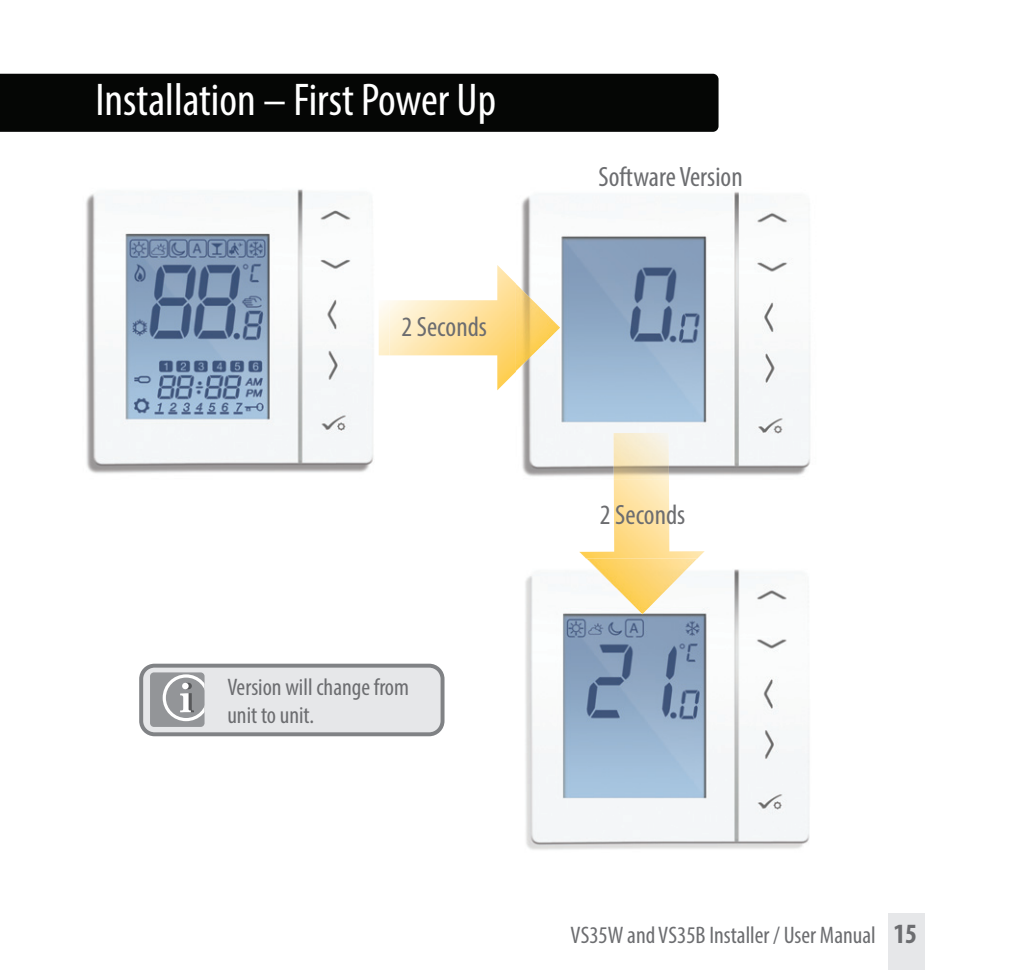
<style>
.page{position:relative;width:1020px;height:970px;background:#fff}
.page>*{position:absolute;margin:0;border:0;box-sizing:border-box;transform-origin:0 0}
.t1{font:condensed 46px "Myriad Pro";color:#fff}
.t2{font:condensed 28px "Myriad Pro";color:#6c6d70}
.t3{font:condensed 24px/28px "Myriad Pro";color:#6c6d70}
.s1{font-weight:700;font-size:28px}
</style>
<div class="page">
<div style="left:0;top:74px;width:718px;height:58px;background:#050605"></div>
<img style="left:86px;top:189px;width:303px;height:285px">
<img style="left:515px;top:192px;width:295px;height:288px">
<img style="left:525px;top:558px;width:285px;height:292px">
<img style="left:389px;top:265px;width:126px;height:125px">
<img style="left:378px;top:300px;width:11px;height:55px">
<img style="left:515px;top:283px;width:45px;height:89px">
<img style="left:579px;top:480px;width:125px;height:78px">
<img style="left:613px;top:433px;width:55px;height:47px">
<img style="left:586px;top:558px;width:111px;height:56px">
<svg style="left:139px;top:663px;width:305px;height:73px;background:#d2d3d5"></svg>
<div style="left:887px;top:913px;width:36px;height:56px;background:#e6e7e9"></div>
<h1 class="t1" style="left:95px;top:83px;width:402px">Installation – First Power Up</h1>
<p class="t2" style="left:401px;top:316px;width:87px">2 Seconds</p>
<p class="t3" style="left:227px;top:675px;width:183px">Version will change from unit to unit.</p>
<p class="t2" style="left:598px;top:166px;width:146px">Software Version</p>
<p class="t2" style="left:599px;top:504px;width:87px">2 Seconds</p>
<p class="t3" style="left:570px;top:922px;width:348px">VS35W and VS35B Installer / User Manual <span class="s1">15</span></p>
</div>
